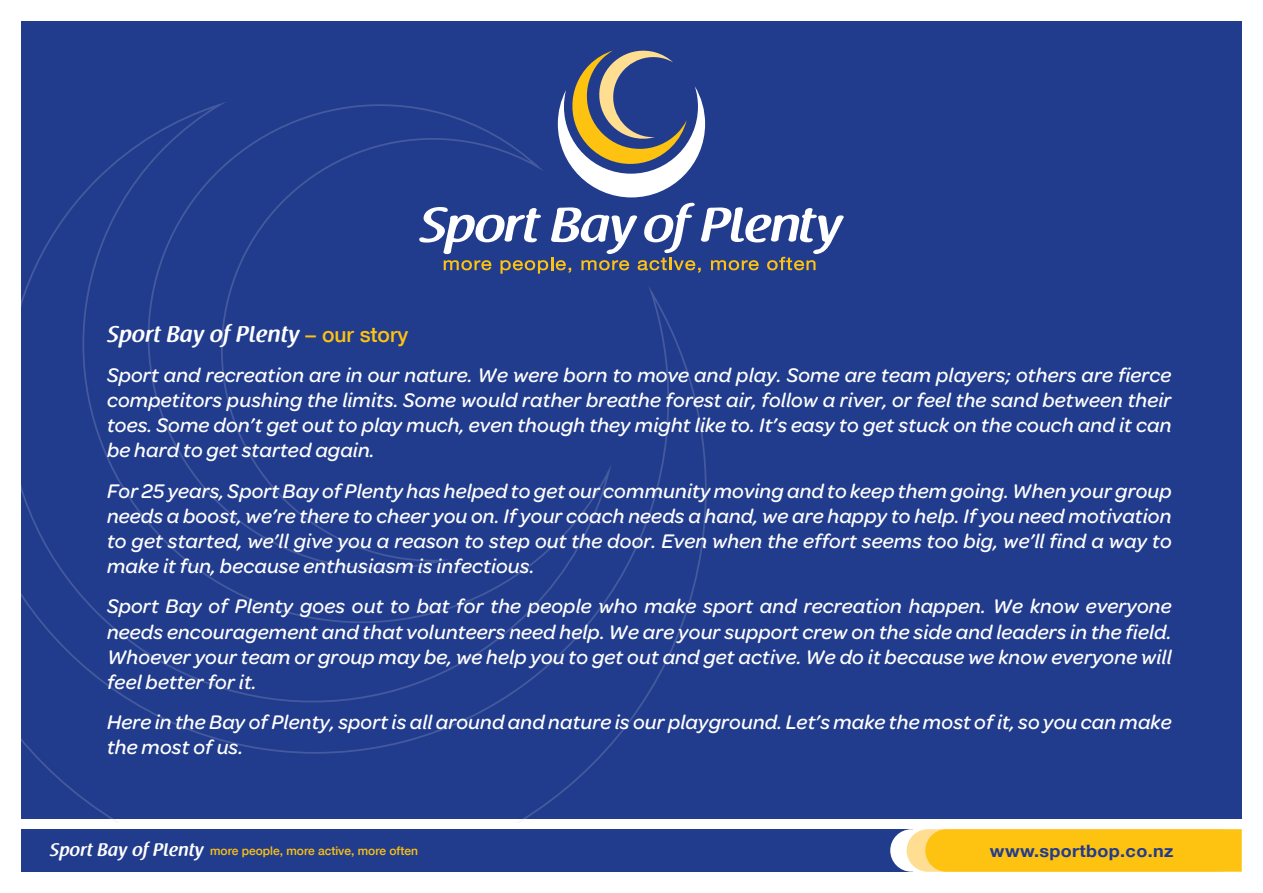
<style>
.page{position:relative;width:1263px;height:893px;background:#fff}
.page>*{position:absolute;margin:0;border:0;box-sizing:border-box;transform-origin:0 0}
.t1{font:600 22.5px "Raspoutine";letter-spacing:.03em;color:#fff}
.t2{font:italic 500 21px/25.2px "Omnes";letter-spacing:.01em;color:#fff;text-align:justify}
.t3{font:700 17.1px "Helvetica Neue";letter-spacing:.02em;color:#223c8d;scale:1.05 1}
.t4{font:500 12px "Helvetica Neue";color:#fec210}
.s1{font-family:"Helvetica Neue";font-weight:500;font-size:21px;color:#fec210}
.s2{font-family:"Raspoutine";font-weight:600;font-size:18px;color:#fff}
</style>
<div class="page">
<div style="left:21px;top:21px;width:1221px;height:798px;background:#223c8d"></div>
<svg style="left:562px;top:50px;width:143px;height:147px"></svg>
<svg style="left:611px;top:203px;width:233px;height:70px"></svg>
<div style="left:21px;top:829px;width:891px;height:43px;background:#223c8d"></div>
<svg style="left:890px;top:829px;width:352px;height:43px;background:#fac425"></svg>
<svg style="left:21px;top:290px;width:686px;height:529px"></svg>
<svg style="left:21px;top:98px;width:590px;height:636px"></svg>
<svg style="left:121px;top:98px;width:429px;height:476px"></svg>
<p class="t1" style="left:107px;top:321px;width:303px">Sport Bay of Plenty <span class="s1">– our story</span></p>
<p class="t2" style="left:107px;top:362px;width:1066px">Sport and recreation are in our nature. We were born to move and play. Some are team players; others are fierce competitors pushing the limits. Some would rather breathe forest air, follow a river, or feel the sand between their toes. Some don’t get out to play much, even though they might like to. It’s easy to get stuck on the couch and it can be hard to get started again.</p>
<p class="t2" style="left:107px;top:478px;width:1066px">For 25 years, Sport Bay of Plenty has helped to get our community moving and to keep them going. When your group needs a boost, we’re there to cheer you on. If your coach needs a hand, we are happy to help. If you need motivation to get started, we’ll give you a reason to step out the door. Even when the effort seems too big, we’ll find a way to make it fun, because enthusiasm is infectious.</p>
<p class="t2" style="left:107px;top:594px;width:1066px">Sport Bay of Plenty goes out to bat for the people who make sport and recreation happen. We know everyone needs encouragement and that volunteers need help. We are your support crew on the side and leaders in the field.<br>Whoever your team or group may be, we help you to get out and get active. We do it because we know everyone will feel better for it.</p>
<p class="t2" style="left:107px;top:710px;width:1066px">Here in the Bay of Plenty, sport is all around and nature is our playground. Let’s make the most of it, so you can make the most of us.</p>
<p class="t4" style="left:50px;top:843px;width:370px"><span class="s2">Sport Bay of Plenty</span> more people, more active, more often</p>
<p class="t3" style="left:990px;top:840px;width:176px">www.sportbop.co.nz</p>
</div>
